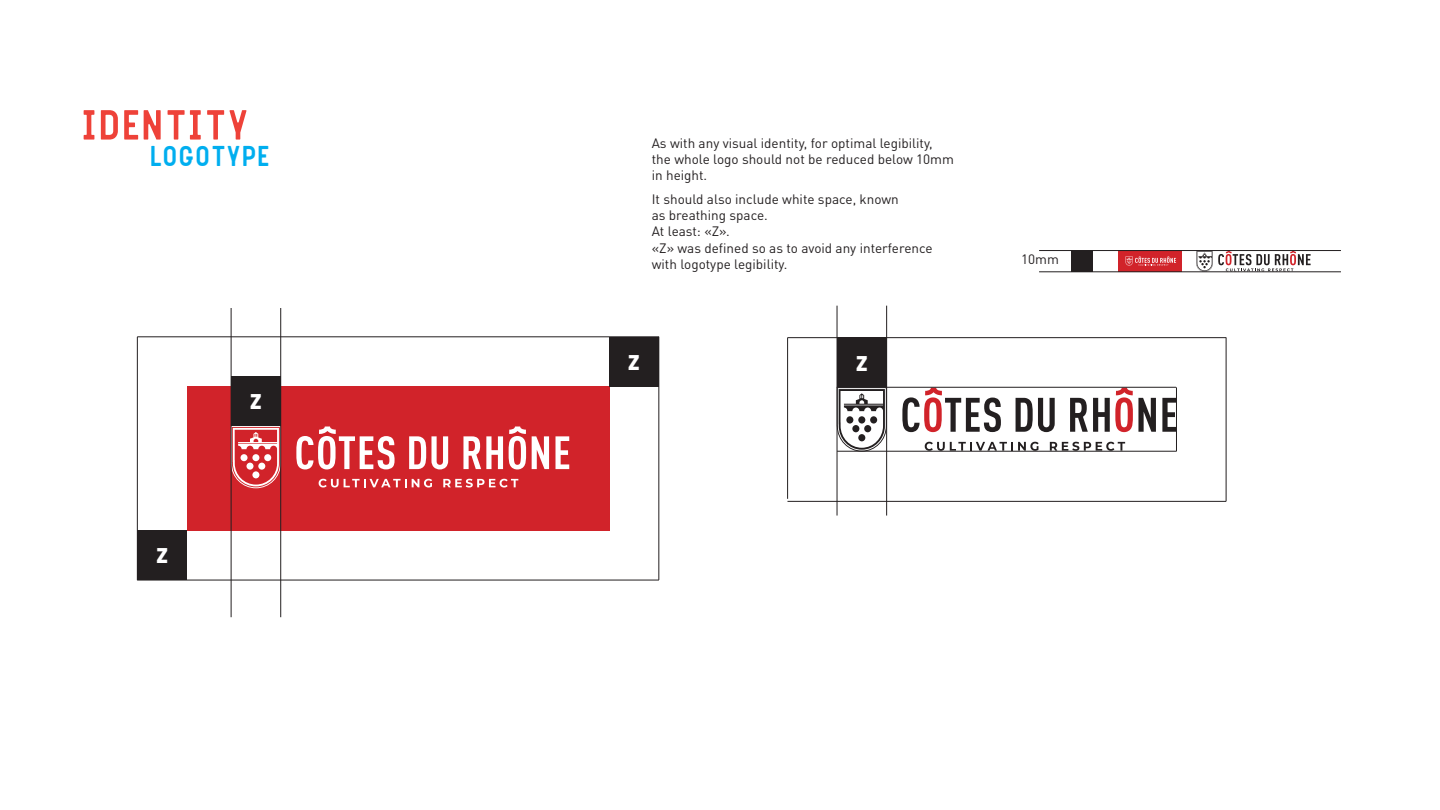
<style>
.page{position:relative;width:1440px;height:810px;background:#fff}
.page>*{position:absolute;margin:0;border:0;box-sizing:border-box;transform-origin:0 0}
.t1{font:52.2px "G Azole";color:#ee4239}
.t2{font:35.7px "G Azole";color:#00aeef}
.t3{font:900 21px "DIN Pro";color:#fff}
.t4{font:13.5px/16.2px "DIN Pro";color:#231f20}
</style>
<div class="page">
<div style="left:187px;top:387px;width:422px;height:144px;background:#d1232a"></div>
<svg style="left:409px;top:436px;width:39px;height:33px"></svg>
<svg style="left:463px;top:436px;width:40px;height:33px"></svg>
<svg style="left:532px;top:436px;width:17px;height:33px"></svg>
<svg style="left:556px;top:436px;width:13px;height:33px"></svg>
<svg style="left:296px;top:427px;width:99px;height:42px"></svg>
<svg style="left:509px;top:427px;width:17px;height:42px"></svg>
<svg style="left:232px;top:426px;width:49px;height:62px"></svg>
<svg style="left:319px;top:479px;width:113px;height:9px"></svg>
<svg style="left:443px;top:479px;width:75px;height:9px"></svg>
<svg style="left:1016px;top:398px;width:39px;height:34px"></svg>
<svg style="left:1162px;top:398px;width:14px;height:34px"></svg>
<svg style="left:902px;top:388px;width:99px;height:44px"></svg>
<svg style="left:1070px;top:388px;width:86px;height:44px"></svg>
<svg style="left:838px;top:388px;width:49px;height:63px"></svg>
<svg style="left:925px;top:442px;width:114px;height:9px"></svg>
<svg style="left:1050px;top:442px;width:75px;height:9px"></svg>
<hr style="left:659px;top:337px;width:1px;height:243px;background:#231f20">
<hr style="left:137px;top:337px;width:1px;height:243px;background:#231f20">
<hr style="left:137px;top:580px;width:522px;height:1px;background:#231f20">
<hr style="left:137px;top:337px;width:522px;height:1px;background:#231f20">
<div style="left:231px;top:376px;width:50px;height:50px;background:#231f20"></div>
<hr style="left:231px;top:308px;width:1px;height:309px;background:#231f20">
<hr style="left:281px;top:308px;width:1px;height:309px;background:#231f20">
<div style="left:837px;top:338px;width:50px;height:49px;background:#231f20"></div>
<hr style="left:837px;top:306px;width:1px;height:210px;background:#231f20">
<hr style="left:887px;top:306px;width:1px;height:210px;background:#231f20">
<hr style="left:837px;top:387px;width:339px;height:1px;background:#231f20">
<hr style="left:787px;top:501px;width:439px;height:1px;background:#231f20">
<hr style="left:788px;top:338px;width:438px;height:1px;background:#231f20">
<hr style="left:837px;top:451px;width:339px;height:1px;background:#231f20">
<hr style="left:787px;top:338px;width:1px;height:161px;background:#231f20">
<hr style="left:1176px;top:387px;width:1px;height:64px;background:#231f20">
<hr style="left:1226px;top:338px;width:1px;height:163px;background:#231f20">
<div style="left:137px;top:531px;width:50px;height:49px;background:#231f20"></div>
<div style="left:609px;top:337px;width:50px;height:49px;background:#231f20"></div>
<div style="left:1119px;top:250px;width:63px;height:22px;background:#d1232a"></div>
<svg style="left:1125px;top:256px;width:51px;height:10px"></svg>
<svg style="left:1196px;top:251px;width:115px;height:21px"></svg>
<hr style="left:1039px;top:250px;width:302px;height:1px;background:#231f20">
<hr style="left:1039px;top:272px;width:302px;height:1px;background:#231f20">
<div style="left:1071px;top:250px;width:21px;height:22px;background:#231f20"></div>
<h1 class="t1" style="left:84px;top:99px;width:170px">IDENTITY</h1>
<h2 class="t2" style="left:151px;top:138px;width:122px">LOGOTYPE</h2>
<h3 class="t3" style="left:157px;top:538px;width:13px">Z</h3>
<h3 class="t3" style="left:250px;top:384px;width:13px">Z</h3>
<p class="t4" style="left:652px;top:134px;width:304px">As with any visual identity, for optimal legibility, the whole logo should not be reduced below 10mm in height.</p>
<p class="t4" style="left:652px;top:190px;width:282px">It should also include white space, known<br>as breathing space.<br>At least: «Z».<br>«Z» was defined so as to avoid any interference with logotype legibility.</p>
<h3 class="t3" style="left:628px;top:344px;width:13px">Z</h3>
<h3 class="t3" style="left:856px;top:345px;width:13px">Z</h3>
<p class="t4" style="left:1021px;top:250px;width:39px">10mm</p>
</div>
